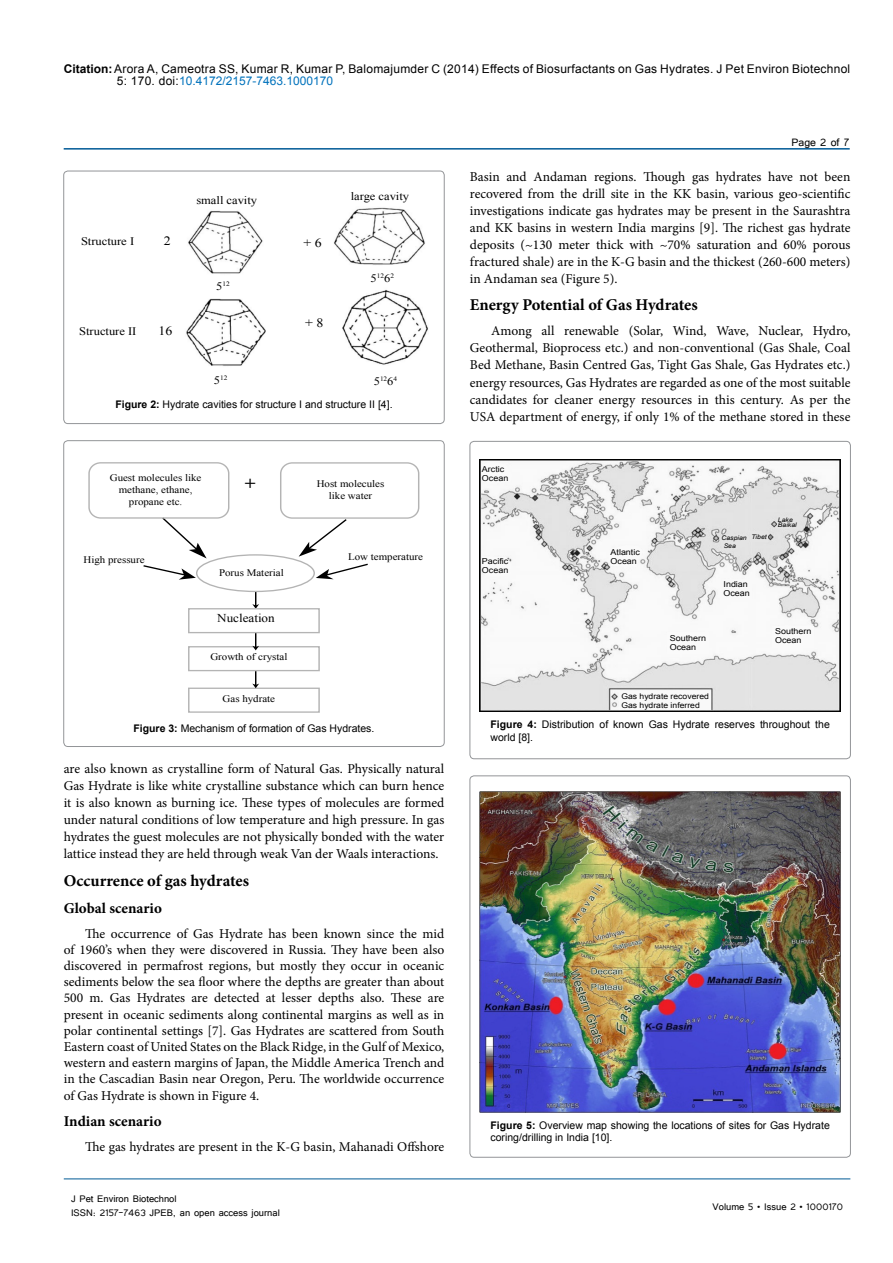
<style>
.page{position:relative;width:893px;height:1263px;background:#fff}
.page>*{position:absolute;margin:0;border:0;box-sizing:border-box;transform-origin:0 0}
.t1{font:700 17.25px "Times New Roman";color:#000;scale:1.09 1}
.t2{font:700 16.5px "Minion Pro";color:#000}
.t3{font:700 15px "Minion Pro";color:#000}
.t4{font:13.5px/16.2px "Minion Pro";color:#000;text-align:justify}
.t5{font:13.5px "Tunga";color:#000}
.t6{font:12.75px "Times New Roman";color:#000;scale:1.09 1}
.t7{font:12px/12.6px "Arial";letter-spacing:.02em;color:#000}
.t8{font:12px/14.4px "Tunga";color:#000}
.t9{font:12px "Times New Roman";color:#000;scale:1.09 1}
.t10{font:11.4px "Times New Roman";color:#000;scale:1.09 1}
.t11{font:10.5px/12.6px "Arial";color:#000}
.t12{font:10.05px/12px "Times New Roman";color:#000;text-align:center;scale:1.09 1}
.t13{font:8.25px/8.9px "Arial";color:#000;scale:1.09 1}
.t14{font:7.8px/8.9px "Arial";color:#000;scale:1.09 1}
.t15{font:6.6px "Times New Roman";color:#000;scale:1.09 1}
.t16{font:italic 6.3px/5.1px "Arial";color:#000;scale:1.09 1}
.s1{font-weight:700}
.s2{color:#0072bc}
.s3{font-size:11.4px}
</style>
<div class="page">
<hr style="left:64px;top:148px;width:786px;height:2px;background:#005a96">
<hr style="left:64px;top:1179px;width:786px;height:1px;background:#005a96">
<div style="left:64px;top:171px;width:380px;height:253px;border:1px solid #939598;border-radius:4px"></div>
<img style="left:186px;top:207px;width:242px;height:159px">
<div style="left:193px;top:194px;width:71px;height:14px;background:#fff"></div>
<div style="left:210px;top:277px;width:25px;height:16px;background:#fff"></div>
<div style="left:303px;top:315px;width:23px;height:17px;background:#fff"></div>
<div style="left:364px;top:268px;width:36px;height:17px;background:#fff"></div>
<div style="left:300px;top:235px;width:26px;height:15px;background:#fff"></div>
<div style="left:64px;top:441px;width:380px;height:305px;border:1px solid #939598;border-radius:4px"></div>
<div style="left:188px;top:646px;width:132px;height:25px;border:1px solid #b4b4b4"></div>
<div style="left:188px;top:687px;width:132px;height:26px;border:1px solid #b4b4b4"></div>
<svg style="left:143px;top:565px;width:53px;height:15px"></svg>
<svg style="left:163px;top:519px;width:44px;height:39px"></svg>
<svg style="left:299px;top:519px;width:48px;height:38px"></svg>
<svg style="left:316px;top:563px;width:52px;height:16px"></svg>
<svg style="left:252px;top:671px;width:7px;height:17px"></svg>
<svg style="left:252px;top:633px;width:7px;height:17px"></svg>
<svg style="left:252px;top:592px;width:7px;height:16px"></svg>
<div style="left:196px;top:554px;width:119px;height:38px;border:1px solid #b4b4b4;border-radius:50%"></div>
<div style="left:188px;top:608px;width:132px;height:25px;border:1px solid #b4b4b4"></div>
<div style="left:88px;top:462px;width:141px;height:57px;border:1px solid #b4b4b4;border-radius:11px"></div>
<div style="left:280px;top:462px;width:139px;height:57px;border:1px solid #b4b4b4;border-radius:11px"></div>
<div style="left:470px;top:441px;width:380px;height:318px;border:1px solid #939598;border-radius:4px"></div>
<img style="left:479px;top:460px;width:362px;height:252px">
<div style="left:619px;top:691px;width:92px;height:19px;background:#f9f9f9"></div>
<div style="left:772px;top:626px;width:41px;height:22px;background:#fafafa"></div>
<div style="left:667px;top:632px;width:42px;height:22px;background:#fafafa"></div>
<div style="left:722px;top:579px;width:29px;height:21px;background:#f9f9f9"></div>
<div style="left:777px;top:516px;width:22px;height:13px;background:#e3e3e3"></div>
<div style="left:750px;top:532px;width:17px;height:10px;background:#e4e4e4"></div>
<svg style="left:720px;top:534px;width:30px;height:15px"></svg>
<svg style="left:481px;top:462px;width:32px;height:21px"></svg>
<svg style="left:481px;top:556px;width:31px;height:21px"></svg>
<svg style="left:608px;top:545px;width:35px;height:22px"></svg>
<div style="left:470px;top:776px;width:380px;height:381px;border:1px solid #939598;border-radius:4px"></div>
<img style="left:479px;top:792px;width:362px;height:320px">
<p class="t7" style="left:117px;top:62px;width:735px;text-indent:-53px"><span class="s1">Citation:</span>Arora A, Cameotra SS, Kumar R, Kumar P, Balomajumder C (2014) Effects of Biosurfactants on Gas Hydrates. J Pet Environ Biotechnol<br>5: 170. doi:<span class="s2">10.4172/2157-7463.1000170</span></p>
<p class="t10" style="left:81px;top:234px;width:50px">Structure I</p>
<p class="t6" style="left:164px;top:232px;width:8px">2</p>
<p class="t10" style="left:79px;top:324px;width:54px">Structure II</p>
<p class="t6" style="left:159px;top:322px;width:14px">16</p>
<p class="t10" style="left:196px;top:192px;width:57px">small cavity</p>
<p class="t10" style="left:351px;top:188px;width:55px">large cavity</p>
<p class="t15" style="left:216px;top:279px;width:14px"><span class="s3">5</span>12</p>
<p class="t6" style="left:303px;top:234px;width:18px">+ 6</p>
<p class="t6" style="left:305px;top:315px;width:18px">+ 8</p>
<p class="t15" style="left:371px;top:271px;width:23px"><span class="s3">5</span>12<span class="s3">6</span>2</p>
<p class="t15" style="left:214px;top:373px;width:14px"><span class="s3">5</span>12</p>
<p class="t11" style="left:115px;top:398px;width:279px"><span class="s1">Figure 2:</span> Hydrate cavities for structure I and structure II [4].</p>
<p class="t15" style="left:374px;top:374px;width:23px"><span class="s3">5</span>12<span class="s3">6</span>4</p>
<p class="t12" style="left:110px;top:472px;width:86px">Guest molecules like methane, ethane, propane etc.</p>
<p class="t12" style="left:317px;top:478px;width:64px">Host molecules like water</p>
<p class="t1" style="left:245px;top:471px;width:11px">+</p>
<p class="t12" style="left:84px;top:553px;width:57px">High pressure</p>
<p class="t12" style="left:348px;top:551px;width:70px">Low temperature</p>
<p class="t12" style="left:219px;top:566px;width:61px">Porus Material</p>
<p class="t9" style="left:217px;top:610px;width:54px">Nucleation</p>
<p class="t12" style="left:210px;top:651px;width:72px">Growth of crystal</p>
<p class="t12" style="left:223px;top:692px;width:50px">Gas hydrate</p>
<p class="t11" style="left:133px;top:722px;width:242px"><span class="s1">Figure 3:</span> Mechanism of formation of Gas Hydrates.</p>
<p class="t4" style="left:64px;top:761px;width:382px;line-height:17px">are also known as crystalline form of Natural Gas. Physically natural Gas Hydrate is like white crystalline substance which can burn hence it is also known as burning ice. These types of molecules are formed under natural conditions of low temperature and high pressure. In gas hydrates the guest molecules are not physically bonded with the water lattice instead they are held through weak Van der Waals interactions.</p>
<p class="t2" style="left:64px;top:869px;width:187px">Occurrence of gas hydrates</p>
<p class="t3" style="left:64px;top:897px;width:100px">Global scenario</p>
<p class="t4" style="left:64px;top:925px;width:382px;text-indent:21px">The occurrence of Gas Hydrate has been known since the mid of 1960’s when they were discovered in Russia. They have been also discovered in permafrost regions, but mostly they occur in oceanic sediments below the sea floor where the depths are greater than about 500 m. Gas Hydrates are detected at lesser depths also. These are present in oceanic sediments along continental margins as well as in polar continental settings [7]. Gas Hydrates are scattered from South Eastern coast of United States on the Black Ridge, in the Gulf of Mexico, western and eastern margins of Japan, the Middle America Trench and in the Cascadian Basin near Oregon, Peru. The worldwide occurrence of Gas Hydrate is shown in Figure 4.</p>
<p class="t3" style="left:64px;top:1111px;width:99px">Indian scenario</p>
<p class="t4" style="left:85px;top:1138px;width:361px">The gas hydrates are present in the K-G basin, Mahanadi Offshore</p>
<p class="t8" style="left:71px;top:1190px;width:210px">J Pet Environ Biotechnol<br>ISSN: 2157-7463 JPEB, an open access journal</p>
<p class="t5" style="left:791px;top:133px;width:59px">Page 2 of 7</p>
<p class="t4" style="left:470px;top:168px;width:382px;line-height:17.1px">Basin and Andaman regions. Though gas hydrates have not been recovered from the drill site in the KK basin, various geo-scientific investigations indicate gas hydrates may be present in the Saurashtra and KK basins in western India margins [9]. The richest gas hydrate deposits (~130 meter thick with ~70% saturation and 60% porous fractured shale) are in the K-G basin and the thickest (260-600 meters) in Andaman sea (Figure 5).</p>
<p class="t2" style="left:470px;top:293px;width:229px">Energy Potential of Gas Hydrates</p>
<p class="t4" style="left:470px;top:322px;width:382px;line-height:17.2px;text-indent:21px">Among all renewable (Solar, Wind, Wave, Nuclear, Hydro, Geothermal, Bioprocess etc.) and non-conventional (Gas Shale, Coal Bed Methane, Basin Centred Gas, Tight Gas Shale, Gas Hydrates etc.) energy resources, Gas Hydrates are regarded as one of the most suitable candidates for cleaner energy resources in this century. As per the USA department of energy, if only 1% of the methane stored in these</p>
<p class="t13" style="left:482px;top:464px;width:26px">Arctic<br>Ocean</p>
<p class="t13" style="left:482px;top:557px;width:26px">Pacific<br>Ocean</p>
<p class="t13" style="left:611px;top:548px;width:28px">Atlantic<br>Ocean</p>
<p class="t13" style="left:670px;top:634px;width:35px">Southern<br>Ocean</p>
<p class="t16" style="left:724px;top:534px;width:23px;line-height:7.5px;text-indent:-2px">Caspian<br>Sea</p>
<p class="t16" style="left:751px;top:534px;width:15px">Tibet</p>
<p class="t16" style="left:778px;top:517px;width:19px">Lake<br>Baikal</p>
<p class="t13" style="left:723px;top:580px;width:26px">Indian<br>Ocean</p>
<p class="t13" style="left:775px;top:627px;width:35px">Southern<br>Ocean</p>
<p class="t14" style="left:621px;top:692px;width:82px">Gas hydrate recovered<br>Gas hydrate inferred</p>
<p class="t11" style="left:490px;top:718px;width:341px"><span class="s1">Figure 4:</span> Distribution of known Gas Hydrate reserves throughout the world [8].</p>
<p class="t11" style="left:490px;top:1119px;width:341px"><span class="s1">Figure 5:</span> Overview map showing the locations of sites for Gas Hydrate coring/drilling in India [10].</p>
<p class="t8" style="left:713px;top:1199px;width:132px">Volume 5 • Issue 2 • 1000170</p>
</div>
